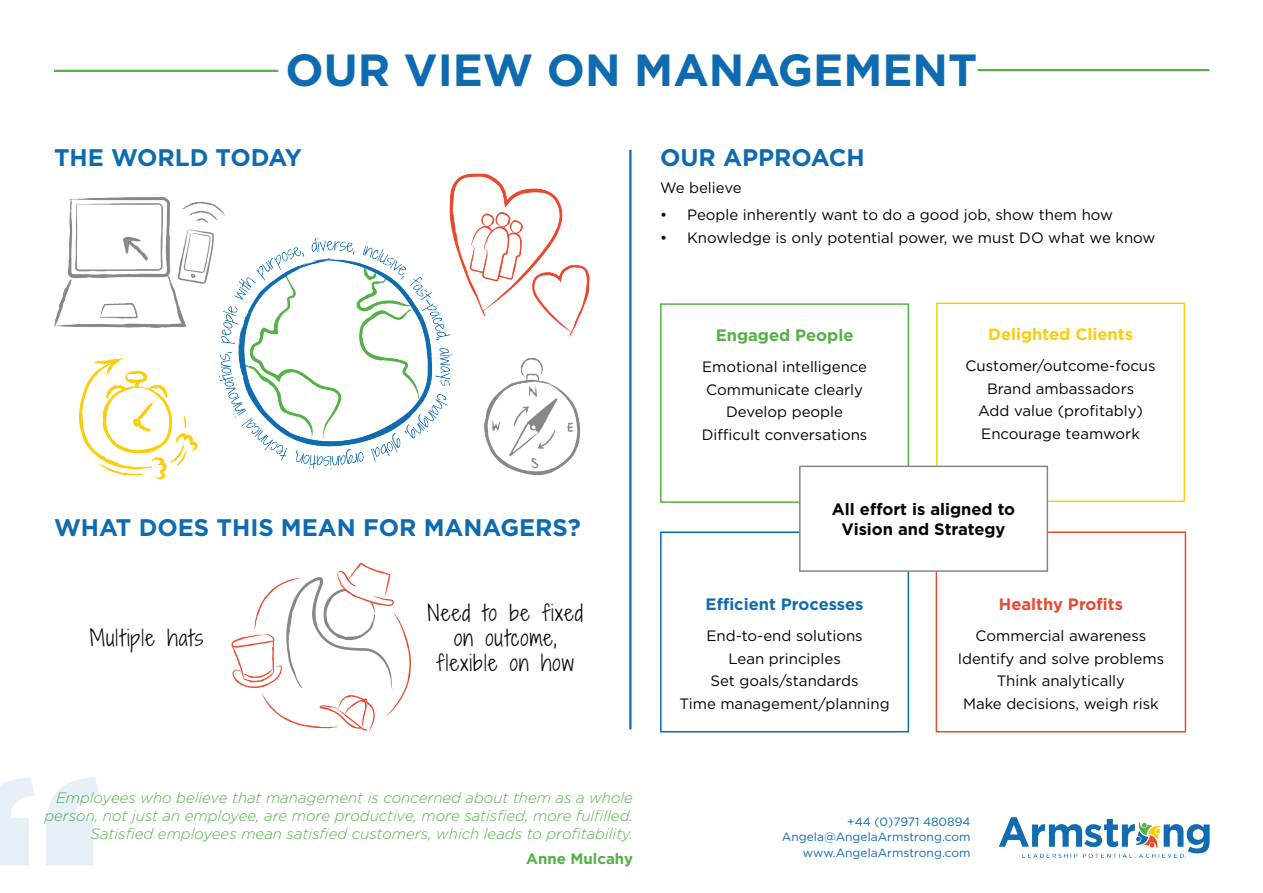
<style>
.page{position:relative;width:1263px;height:893px;background:#fff}
.page>*{position:absolute;margin:0;border:0;box-sizing:border-box;transform-origin:0 0}
.t1{font:700 45px "Gotham";color:#0f6bb0}
.t2{font:700 24px "Gotham";color:#0f6bb0}
.t3{font:21px/25.2px "Shadows Into Light Two";letter-spacing:.05em;color:#040503;text-align:center}
.t4{font:700 16.5px/19.8px "Gotham";color:#040503;text-align:center}
.t5{font:700 16.5px "Gotham";color:#106caf}
.t6{font:700 16.5px "Gotham";color:#fdcc0c}
.t7{font:700 16.5px "Gotham";color:#e84a2f}
.t8{font:700 16.5px "Gotham";color:#55b046}
.t9{font:15px/22.5px "Gotham";color:#040503;text-align:center}
.t10{font:italic 300 15px/18px "Gotham";color:#53b146;text-align:right}
.t11{font:700 15px "Gotham";color:#53b146}
.t12{font:12px/15.9px "Gotham";color:#106caf;text-align:right}
</style>
<div class="page">
<hr style="left:54px;top:70px;width:224px;height:2px;background:#53b146">
<hr style="left:978px;top:69px;width:231px;height:2px;background:#53b146">
<svg style="left:0;top:777px;width:99px;height:88px"></svg>
<hr style="left:629px;top:150px;width:2px;height:579px;background:#0f6bb0">
<img style="left:54px;top:173px;width:536px;height:307px">
<div style="left:660px;top:303px;width:249px;height:200px;border:2px solid #55b046"></div>
<div style="left:936px;top:303px;width:249px;height:199px;border:2px solid #fdcc0c"></div>
<div style="left:660px;top:531px;width:249px;height:201px;border:2px solid #106caf"></div>
<div style="left:936px;top:531px;width:250px;height:201px;border:2px solid #e84a2f"></div>
<div style="left:800px;top:466px;width:247px;height:105px;background:#fff"></div>
<div style="left:799px;top:466px;width:249px;height:106px;border:2px solid #888787"></div>
<svg style="left:231px;top:563px;width:180px;height:169px"></svg>
<img style="left:998px;top:817px;width:212px;height:41px">
<h1 class="t1" style="left:286px;top:40px;width:693px">OUR VIEW ON MANAGEMENT</h1>
<h2 class="t2" style="left:54px;top:142px;width:249px">THE WORLD TODAY</h2>
<h2 class="t2" style="left:660px;top:142px;width:206px">OUR APPROACH</h2>
<p class="t9" style="left:660px;top:176px;width:83px">We believe</p>
<p class="t9" style="left:660px;top:203px;width:455px">• People inherently want to do a good job, show them how</p>
<p class="t9" style="left:660px;top:226px;width:497px">• Knowledge is only potential power, we must DO what we know</p>
<h2 class="t2" style="left:54px;top:512px;width:528px">WHAT DOES THIS MEAN FOR MANAGERS?</h2>
<h3 class="t3" style="left:90px;top:625px;width:115px">Multiple hats</h3>
<h3 class="t3" style="left:428px;top:600px;width:157px">Need to be fixed on outcome, flexible on how</h3>
<p class="t10" style="left:44px;top:788px;width:590px">Employees who believe that management is concerned about them as a whole person, not just an employee, are more productive, more satisfied, more fulfilled.<br>Satisfied employees mean satisfied customers, which leads to profitability.</p>
<p class="t11" style="left:526px;top:849px;width:108px">Anne Mulcahy</p>
<p class="t8" style="left:716px;top:324px;width:139px">Engaged People</p>
<p class="t9" style="left:702px;top:355px;width:167px">Emotional intelligence<br>Communicate clearly<br>Develop people<br>Difficult conversations</p>
<p class="t6" style="left:988px;top:323px;width:146px">Delighted Clients</p>
<p class="t9" style="left:965px;top:354px;width:192px">Customer/outcome-focus<br>Brand ambassadors<br>Add value (profitably)<br>Encourage teamwork</p>
<p class="t4" style="left:832px;top:500px;width:185px">All effort is aligned to<br>Vision and Strategy</p>
<p class="t5" style="left:706px;top:593px;width:159px">Efficient Processes</p>
<p class="t9" style="left:679px;top:624px;width:212px">End-to-end solutions<br>Lean principles<br>Set goals/standards<br>Time management/planning</p>
<p class="t7" style="left:999px;top:593px;width:126px">Healthy Profits</p>
<p class="t9" style="left:958px;top:624px;width:208px">Commercial awareness<br>Identify and solve problems<br>Think analytically<br>Make decisions, weigh risk</p>
<p class="t12" style="left:782px;top:813px;width:190px">+44 (0)7971 480894<br>Angela@AngelaArmstrong.com www.AngelaArmstrong.com</p>
</div>
